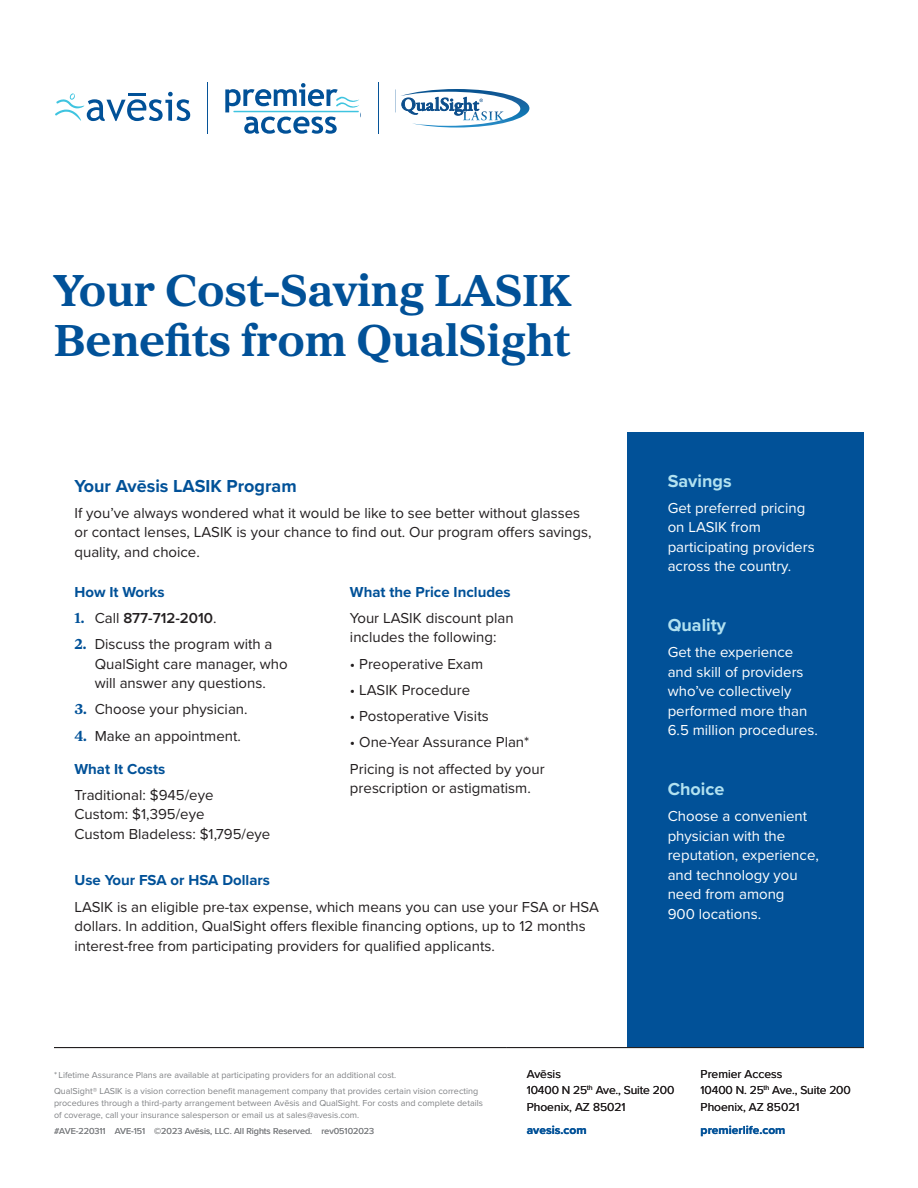
<style>
.page{position:relative;width:918px;height:1188px;background:#fff}
.page>*{position:absolute;margin:0;border:0;box-sizing:border-box;transform-origin:0 0}
.t1{font:700 46.5px/49.5px "Proxima Sera";color:#015198}
.t2{font:700 18px "Proxima Nova";color:#015198}
.t3{font:700 18px "Proxima Nova";color:#b1e1f0}
.t4{font:15px/19.5px "Proxima Nova";color:#231f20}
.t5{font:15px/19.5px "Proxima Nova";color:#fff}
.t6{font:700 15px "Proxima Nova";color:#015198}
.t7{font:600 15px "Proxima Nova";color:#231f20}
.t8{font:12px/16.5px "Proxima Nova";color:#231f20}
.t9{font:700 12px "Proxima Nova";color:#015198}
.t10{font:9px/15.8px "Proxima Nova";color:#808285}
.s1{font-family:"Proxima Sera";font-weight:700;color:#015198}
.s2{font-weight:400}
</style>
<div class="page">
<div style="left:627px;top:433px;width:237px;height:615px;background:#015198"></div>
<svg style="left:401px;top:89px;width:128px;height:39px"></svg>
<svg style="left:55px;top:92px;width:135px;height:29px"></svg>
<svg style="left:225px;top:83px;width:134px;height:51px"></svg>
<hr style="left:207px;top:82px;width:1px;height:52px;background:#065398">
<hr style="left:378px;top:82px;width:1px;height:52px;background:#065398">
<hr style="left:54px;top:1047px;width:453px;height:1px;background:#231f20">
<hr style="left:507px;top:1047px;width:173px;height:1px;background:#231f20">
<hr style="left:680px;top:1047px;width:184px;height:1px;background:#231f20">
<h1 class="t1" style="left:54px;top:264px;width:518px">Your Cost-Saving LASIK<br>Benefits from QualSight</h1>
<p class="t2" style="left:74px;top:472px;width:224px">Your Avēsis LASIK Program</p>
<p class="t4" style="left:74px;top:502px;width:519px">If you’ve always wondered what it would be like to see better without glasses or contact lenses, LASIK is your chance to find out. Our program offers savings, quality, and choice.</p>
<p class="t6" style="left:74px;top:580px;width:92px">How It Works</p>
<p class="t7" style="left:74px;top:607px;width:143px"><span class="s1">1.</span> <span class="s2">Call</span> 877-712-2010<span class="s2">.</span></p>
<p class="t4" style="left:95px;top:634px;width:195px;text-indent:-20px"><span class="s1">2.</span> Discuss the program with a<br>QualSight care manager, who will answer any questions.</p>
<p class="t4" style="left:74px;top:699px;width:175px"><span class="s1">3.</span> Choose your physician.</p>
<p class="t4" style="left:74px;top:725px;width:168px"><span class="s1">4.</span> Make an appointment.</p>
<p class="t6" style="left:74px;top:757px;width:92px">What It Costs</p>
<p class="t4" style="left:74px;top:784px;width:197px">Traditional: $945/eye<br>Custom: $1,395/eye<br>Custom Bladeless: $1,795/eye</p>
<p class="t6" style="left:350px;top:580px;width:162px">What the Price Includes</p>
<p class="t4" style="left:350px;top:607px;width:165px">Your LASIK discount plan includes the following:</p>
<p class="t4" style="left:350px;top:653px;width:135px">• Preoperative Exam</p>
<p class="t4" style="left:350px;top:679px;width:122px">• LASIK Procedure</p>
<p class="t4" style="left:350px;top:706px;width:140px">• Postoperative Visits</p>
<p class="t4" style="left:350px;top:729px;width:196px;line-height:26.2px">• One-Year Assurance Plan*<br>Pricing is not affected by your</p>
<p class="t4" style="left:350px;top:778px;width:182px">prescription or astigmatism.</p>
<p class="t6" style="left:74px;top:869px;width:197px">Use Your FSA or HSA Dollars</p>
<p class="t4" style="left:74px;top:896px;width:526px">LASIK is an eligible pre-tax expense, which means you can use your FSA or HSA dollars. In addition, QualSight offers flexible financing options, up to 12 months interest-free from participating providers for qualified applicants.</p>
<p class="t3" style="left:668px;top:467px;width:65px">Savings</p>
<p class="t5" style="left:668px;top:498px;width:148px">Get preferred pricing on LASIK from participating providers across the country.</p>
<p class="t3" style="left:668px;top:612px;width:60px">Quality</p>
<p class="t5" style="left:668px;top:642px;width:152px">Get the experience and skill of providers who’ve collectively performed more than<br>6.5 million procedures.</p>
<p class="t3" style="left:668px;top:776px;width:58px">Choice</p>
<p class="t5" style="left:668px;top:806px;width:153px">Choose a convenient physician with the reputation, experience, and technology you need from among<br>900 locations.</p>
<p class="t10" style="left:54px;top:1067px;width:426px">* Lifetime Assurance Plans are available at participating providers for an additional cost.<br>QualSight® LASIK is a vision correction benefit management company that provides certain vision correcting</p>
<p class="t10" style="left:54px;top:1097px;width:431px;line-height:12px">procedures through a third-party arrangement between Avēsis and QualSight. For costs and complete details of coverage, call your insurance salesperson or email us at sales@avesis.com.</p>
<p class="t10" style="left:54px;top:1123px;width:322px">#AVE-220311 AVE-151 ©2023 Avēsis, LLC. All Rights Reserved. rev05102023</p>
<p class="t8" style="left:527px;top:1065px;width:149px">Avēsis<br>10400 N 25<sup>th</sup> Ave., Suite 200<br>Phoenix, AZ 85021</p>
<p class="t9" style="left:527px;top:1121px;width:61px">avesis.com</p>
<p class="t8" style="left:701px;top:1065px;width:152px">Premier Access<br>10400 N. 25<sup>th</sup> Ave., Suite 200<br>Phoenix, AZ 85021</p>
<p class="t9" style="left:701px;top:1121px;width:86px">premierlife.com</p>
</div>
